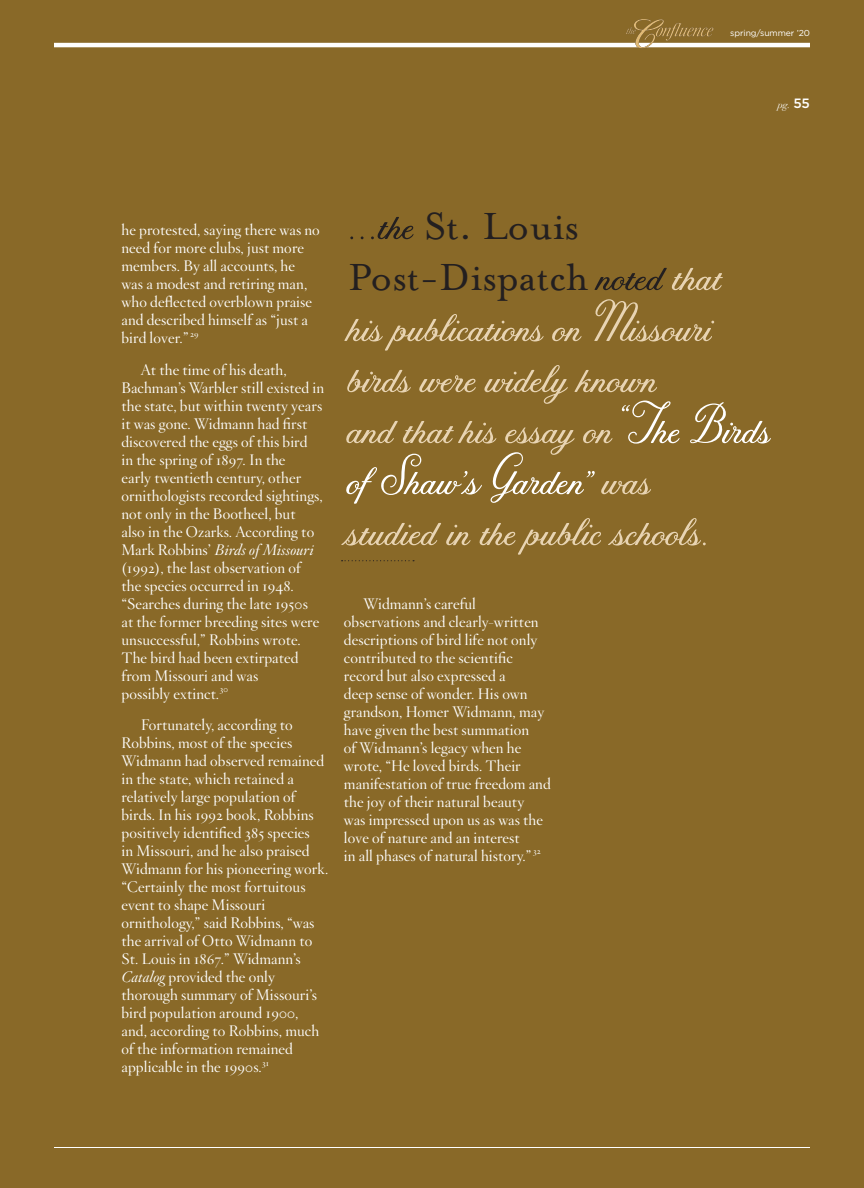
<style>
.page{position:relative;width:864px;height:1188px;background:#896928}
.page>*{position:absolute;margin:0;border:0;box-sizing:border-box;transform-origin:0 0}
.t1{font:57.9px/51px "Tilda Grande";color:#e8d4b3}
.t2{font:43.35px/51px "Mrs Eaves Roman";color:#231f20}
.t3{font:15px/18px "Hoefler Titling HTF Lt Roman";letter-spacing:.01em;color:#fff}
.t4{font:italic 15px "Hoefler Titling HTF Lt";letter-spacing:.01em;color:#fff}
.t5{font:italic 9.75px "Didot";color:#fff}
.t6{font:8.7px "Gotham";letter-spacing:-.01em;color:#fff}
.s1{font-family:"Gotham";font-weight:500;font-style:normal;font-size:13.5px}
.s2{font-family:"Hoefler Titling HTF Lt Roman";font-style:normal}
.s3{font-family:"Hoefler Titling HTF Lt";font-style:italic}
.s4{font-family:"Tilda Grande";font-size:57.9px}
.s5{font-family:"Tilda Grande";font-size:57.9px;color:#e8d4b3}
.s6{color:#fff}
</style>
<div class="page">
<hr style="left:54px;top:43px;width:756px;height:4px;background:#fff">
<hr style="left:54px;top:1147px;width:756px;height:1px;background:#fff">
<svg style="left:626px;top:19px;width:88px;height:29px"></svg>
<svg style="left:342px;top:560px;width:72px;height:1px"></svg>
<p class="t6" style="left:730px;top:27px;width:81px">spring/summer ’20</p>
<p class="t5" style="left:778px;top:99px;width:34px">pg. <span class="s1">55</span></p>
<p class="t3" style="left:122px;top:221px;width:200px">he protested, saying there was no need for more clubs, just more members. By all accounts, he was a modest and retiring man, who deflected overblown praise and described himself as “just a bird lover.” <sup>29</sup></p>
<p class="t3" style="left:121px;top:361px;width:204px;text-indent:19px">At the time of his death,<br>Bachman’s Warbler still existed in the state, but within twenty years it was gone. Widmann had first discovered the eggs of this bird<br>in the spring of 1897. In the<br>early twentieth century, other ornithologists recorded sightings, not only in the Bootheel, but<br>also in the Ozarks. According to</p>
<p class="t4" style="left:121px;top:540px;width:194px"><span class="s2">Mark Robbins’</span> Birds of Missouri</p>
<p class="t3" style="left:121px;top:559px;width:199px">(1992), the last observation of the species occurred in 1948. “Searches during the late 1950s at the former breeding sites were unsuccessful,” Robbins wrote.<br>The bird had been extirpated from Missouri and was<br>possibly extinct.<sup>30</sup></p>
<p class="t3" style="left:122px;top:716px;width:209px;text-indent:20px">Fortunately, according to<br>Robbins, most of the species<br>Widmann had observed remained in the state, which retained a relatively large population of birds. In his 1992 book, Robbins positively identified 385 species<br>in Missouri, and he also praised<br>Widmann for his pioneering work. “Certainly the most fortuitous event to shape Missouri ornithology,” said Robbins, “was the arrival of Otto Widmann to<br>St. Louis in 1867.” Widmann’s<br><span class="s3">Catalog</span> provided the only thorough summary of Missouri’s bird population around 1900,<br>and, according to Robbins, much of the information remained applicable in the 1990s.<sup>31</sup></p>
<h2 class="t2" style="left:349px;top:201px;width:376px"><span class="s4">...the</span> St. Louis<br>Post-Dispatch <span class="s4">noted</span> <span class="s5">that</span></h2>
<h1 class="t1" style="left:349px;top:296px;width:426px">his publications on Missouri birds were widely known<br>and that his essay on <sup>“</sup><span class="s6">The Birds of Shaw’s Garden”</span> was<br>studied in the public schools.</h1>
<p class="t3" style="left:344px;top:595px;width:208px;text-indent:20px">Widmann’s careful observations and clearly-written descriptions of bird life not only contributed to the scientific record but also expressed a<br>deep sense of wonder. His own grandson, Homer Widmann, may have given the best summation<br>of Widmann’s legacy when he wrote, “He loved birds. Their manifestation of true freedom and the joy of their natural beauty<br>was impressed upon us as was the love of nature and an interest<br>in all phases of natural history.” <sup>32</sup></p>
</div>
